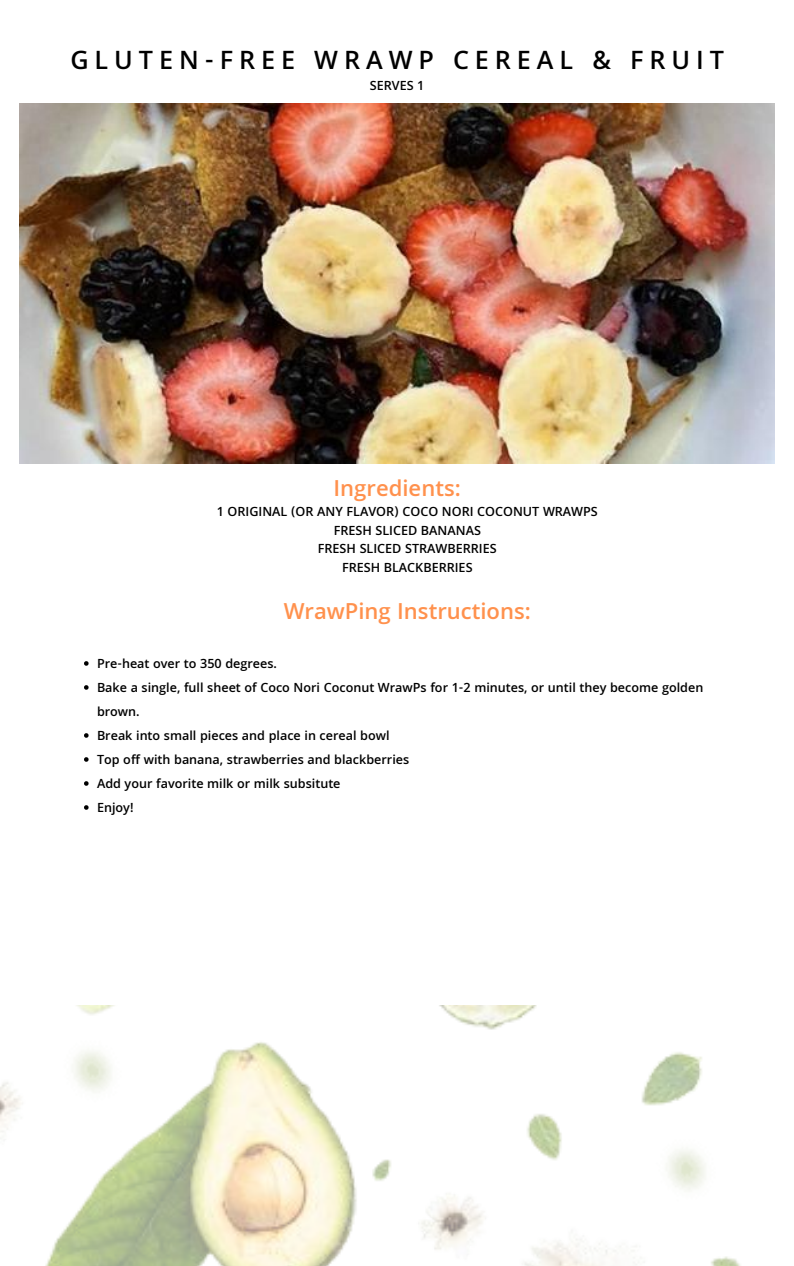
<style>
.page{position:relative;width:794px;height:1266px;background:#fff}
.page>*{position:absolute;margin:0;border:0;box-sizing:border-box;transform-origin:0 0}
.t1{font:600 27px "Khula";letter-spacing:.22em;color:#000}
.t2{font:600 23.62px "Khula";color:#ff914d}
.t3{font:600 13.5px/24px "Khula";color:#000}
</style>
<div class="page">
<img style="left:19px;top:104px;width:755px;height:359px">
<img style="left:0;top:1005px;width:741px;height:261px">
<svg style="left:84px;top:661px;width:4px;height:5px"></svg>
<svg style="left:84px;top:685px;width:4px;height:5px"></svg>
<svg style="left:84px;top:733px;width:4px;height:5px"></svg>
<svg style="left:84px;top:757px;width:4px;height:5px"></svg>
<svg style="left:84px;top:781px;width:4px;height:5px"></svg>
<svg style="left:84px;top:805px;width:4px;height:5px"></svg>
<h1 class="t1" style="left:70px;top:43px;width:654px">GLUTEN-FREE WRAWP CEREAL &amp; FRUIT</h1>
<p class="t3" style="left:369px;top:73px;width:56px">SERVES 1</p>
<h2 class="t2" style="left:333px;top:474px;width:129px">Ingredients:</h2>
<p class="t3" style="left:217px;top:502px;width:382px;line-height:18.6px;text-align:center">1 ORIGINAL (OR ANY FLAVOR) COCO NORI COCONUT WRAWPS<br>FRESH SLICED BANANAS<br>FRESH SLICED STRAWBERRIES<br>FRESH BLACKBERRIES</p>
<h2 class="t2" style="left:283px;top:597px;width:248px">WrawPing Instructions:</h2>
<p class="t3" style="left:97px;top:651px;width:607px">Pre-heat over to 350 degrees.<br>Bake a single, full sheet of Coco Nori Coconut WrawPs for 1-2 minutes, or until they become golden brown.<br>Break into small pieces and place in cereal bowl<br>Top off with banana, strawberries and blackberries<br>Add your favorite milk or milk subsitute<br>Enjoy!</p>
</div>
